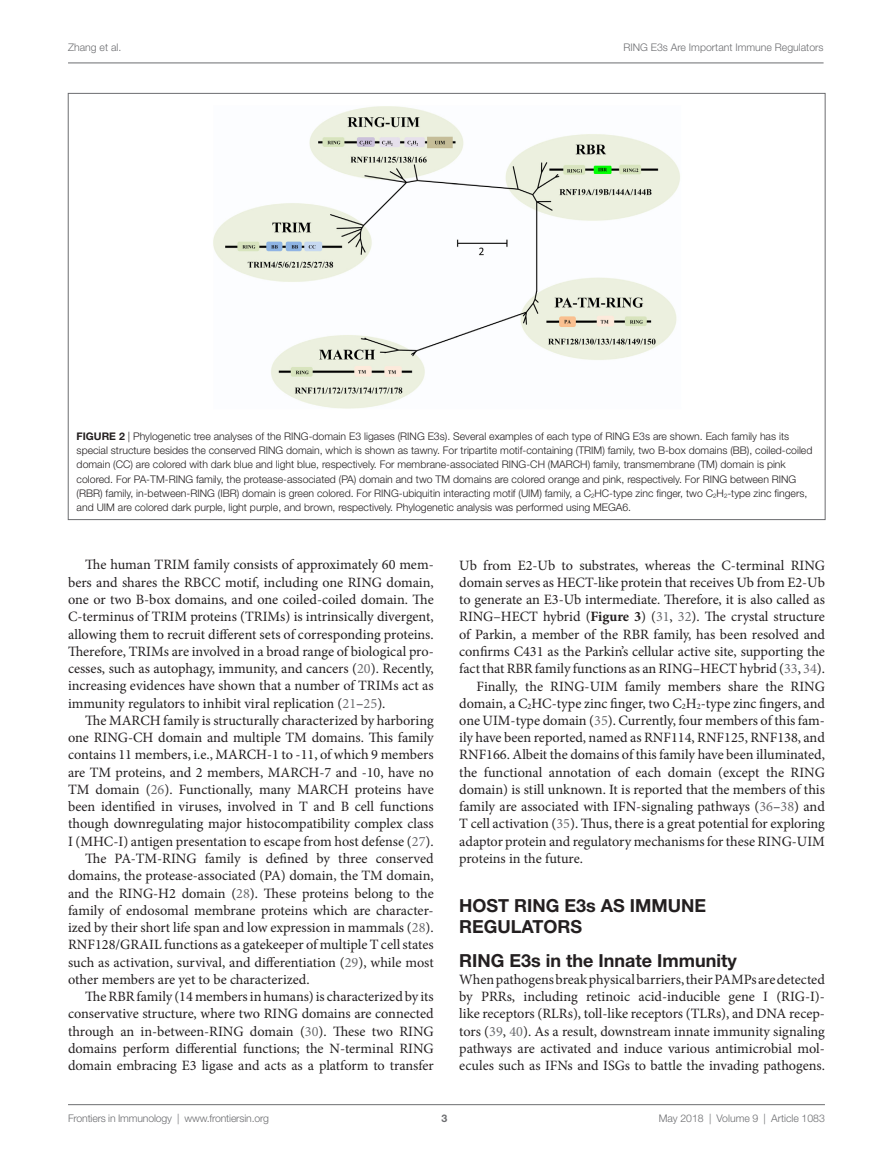
<style>
.page{position:relative;width:893px;height:1170px;background:#fff}
.page>*{position:absolute;margin:0;border:0;box-sizing:border-box;transform-origin:0 0}
.t1{font:700 18px/21px "Helvetica Neue LT Std";color:#231f20}
.t2{font:14.25px/17.2px "Minion Pro";letter-spacing:-.005em;color:#231f20;text-align:justify}
.t3{font:300 10.5px/14.2px "Helvetica Neue LT Std";color:#231f20}
.t4{font:300 10.5px "Helvetica Neue LT Std";color:#6c6d70}
.t5{font:700 10.5px "Helvetica Neue LT Std";color:#231f20}
.t6{font:700 10.5px "Helvetica Neue LT Std";color:#6c6d70}
.s1{font-weight:700}
.s2{color:#6c6d70}
</style>
<div class="page">
<img style="left:213px;top:106px;width:467px;height:303px">
<hr style="left:68px;top:1104px;width:757px;height:1px;background:#6c6d70">
<hr style="left:68px;top:63px;width:755px;height:1px;background:#6c6d70">
<p class="t4" style="left:68px;top:41px;width:55px">Zhang et al.</p>
<p class="t4" style="left:623px;top:41px;width:202px">RING E3s Are Important Immune Regulators</p>
<p class="t3" style="left:77px;top:429px;width:737px;text-indent:33px"><span class="s1">e 2</span> | Phylogenetic tree analyses of the RING-domain E3 ligases (RING E3s). Several examples of each type of RING E3s are shown. Each family has its special structure besides the conserved RING domain, which is shown as tawny. For tripartite motif-containing (TRIM) family, two B-box domains (BB), coiled-coiled domain (CC) are colored with dark blue and light blue, respectively. For membrane-associated RING-CH (MARCH) family, transmembrane (TM) domain is pink colored. For PA-TM-RING family, the protease-associated (PA) domain and two TM domains are colored orange and pink, respectively. For RING between RING (RBR) family, in-between-RING (IBR) domain is green colored. For RING-ubiquitin interacting motif (UIM) family, a C<sub>2</sub>HC-type zinc finger, two C<sub>2</sub>H<sub>2</sub>-type zinc fingers, and UIM are colored dark purple, light purple, and brown, respectively. Phylogenetic analysis was performed using MEGA6.</p>
<p class="t5" style="left:77px;top:429px;width:18px">Figur</p>
<p class="t2" style="left:68px;top:556px;width:367px;text-indent:17px">The human TRIM family consists of approximately 60 mem&shy;bers and shares the RBCC motif, including one RING domain, one or two B-box domains, and one coiled-coiled domain. The C-terminus of TRIM proteins (TRIMs) is intrinsically divergent, allowing them to recruit different sets of corresponding proteins.<br>Therefore, TRIMs are involved in a broad range of biological pro&shy;cesses, such as autophagy, immunity, and cancers (<span class="s2">20</span>). Recently, increasing evidences have shown that a number of TRIMs act as immunity regulators to inhibit viral replication (<span class="s2">21</span>–<span class="s2">25</span>).</p>
<p class="t2" style="left:85px;top:711px;width:350px">The MARCH family is structurally characterized by harboring</p>
<p class="t2" style="left:68px;top:729px;width:367px">one RING-CH domain and multiple TM domains. This family</p>
<p class="t2" style="left:68px;top:746px;width:367px">contains 11 members, i.e., MARCH-1 to -11, of which 9 members</p>
<p class="t2" style="left:68px;top:763px;width:367px">are TM proteins, and 2 members, MARCH-7 and -10, have no</p>
<p class="t2" style="left:68px;top:780px;width:367px">TM domain (<span class="s2">26</span>). Functionally, many MARCH proteins have</p>
<p class="t2" style="left:68px;top:798px;width:367px">been identified in viruses, involved in T and B cell functions</p>
<p class="t2" style="left:68px;top:815px;width:367px">though downregulating major histocompatibility complex class</p>
<p class="t2" style="left:68px;top:832px;width:367px">I (MHC-I) antigen presentation to escape from host defense (<span class="s2">27</span>).</p>
<p class="t2" style="left:85px;top:849px;width:350px">The PA-TM-RING family is defined by three conserved</p>
<p class="t2" style="left:68px;top:867px;width:367px">domains, the protease-associated (PA) domain, the TM domain,</p>
<p class="t2" style="left:68px;top:884px;width:367px">and the RING-H2 domain (<span class="s2">28</span>). These proteins belong to the</p>
<p class="t2" style="left:68px;top:901px;width:367px">family of endosomal membrane proteins which are character-</p>
<p class="t2" style="left:68px;top:918px;width:367px">ized by their short life span and low expression in mammals (<span class="s2">28</span>).</p>
<p class="t2" style="left:68px;top:936px;width:367px">RNF128/GRAIL functions as a gatekeeper of multiple T cell states</p>
<p class="t2" style="left:68px;top:953px;width:367px">such as activation, survival, and differentiation (<span class="s2">29</span>), while most</p>
<p class="t2" style="left:68px;top:970px;width:243px">other members are yet to be characterized.</p>
<p class="t2" style="left:85px;top:987px;width:350px">The RBR family (14 members in humans) is characterized by its</p>
<p class="t2" style="left:68px;top:1005px;width:367px">conservative structure, where two RING domains are connected</p>
<p class="t2" style="left:68px;top:1022px;width:367px">through an in-between-RING domain (<span class="s2">30</span>). These two RING</p>
<p class="t2" style="left:68px;top:1039px;width:367px">domains perform differential functions; the N-terminal RING</p>
<p class="t2" style="left:68px;top:1056px;width:367px">domain embracing E3 ligase and acts as a platform to transfer</p>
<p class="t2" style="left:459px;top:556px;width:367px">Ub from E2-Ub to substrates, whereas the C-terminal RING</p>
<p class="t2" style="left:459px;top:573px;width:367px">domain serves as HECT-like protein that receives Ub from E2-Ub</p>
<p class="t2" style="left:459px;top:591px;width:367px">to generate an E3-Ub intermediate. Therefore, it is also called as</p>
<p class="t2" style="left:459px;top:608px;width:367px">RING–HECT hybrid (<span class="s1">Figure 3</span>) (<span class="s2">31</span>, <span class="s2">32</span>). The crystal structure</p>
<p class="t2" style="left:459px;top:625px;width:367px">of Parkin, a member of the RBR family, has been resolved and</p>
<p class="t2" style="left:459px;top:642px;width:367px">confirms C431 as the Parkin’s cellular active site, supporting the</p>
<p class="t2" style="left:459px;top:660px;width:367px">fact that RBR family functions as an RING–HECT hybrid (<span class="s2">33</span>, <span class="s2">34</span>).</p>
<p class="t2" style="left:476px;top:677px;width:350px">Finally, the RING-UIM family members share the RING</p>
<p class="t2" style="left:459px;top:694px;width:367px">domain, a C<sub>2</sub>HC-type zinc finger, two C<sub>2</sub>H<sub>2</sub>-type zinc fingers, and</p>
<p class="t2" style="left:459px;top:711px;width:367px">one UIM-type domain (<span class="s2">35</span>). Currently, four members of this fam-</p>
<p class="t2" style="left:459px;top:729px;width:367px">ily have been reported, named as RNF114, RNF125, RNF138, and</p>
<p class="t2" style="left:459px;top:746px;width:367px">RNF166. Albeit the domains of this family have been illuminated,</p>
<p class="t2" style="left:459px;top:763px;width:367px">the functional annotation of each domain (except the RING</p>
<p class="t2" style="left:459px;top:780px;width:367px">domain) is still unknown. It is reported that the members of this</p>
<p class="t2" style="left:459px;top:798px;width:367px">family are associated with IFN-signaling pathways (<span class="s2">36</span>–<span class="s2">38</span>) and</p>
<p class="t2" style="left:459px;top:815px;width:367px">T cell activation (<span class="s2">35</span>). Thus, there is a great potential for exploring</p>
<p class="t2" style="left:459px;top:832px;width:367px">adaptor protein and regulatory mechanisms for these RING-UIM</p>
<p class="t2" style="left:459px;top:849px;width:125px">proteins in the future.</p>
<p class="t1" style="left:459px;top:894px;width:247px">HOST RING E3s AS IMMUNE<br>REGULATORS</p>
<p class="t1" style="left:459px;top:949px;width:279px">RING E3s in the Innate Immunity</p>
<p class="t2" style="left:459px;top:970px;width:367px">When pathogens break physical barriers, their PAMPs are detected by PRRs, including retinoic acid-inducible gene I (RIG-I)- like receptors (RLRs), toll-like receptors (TLRs), and DNA recep&shy;tors (<span class="s2">39</span>, <span class="s2">40</span>). As a result, downstream innate immunity signaling pathways are activated and induce various antimicrobial mol&shy;ecules such as IFNs and ISGs to battle the invading pathogens.</p>
<p class="t4" style="left:68px;top:1111px;width:203px">Frontiers in Immunology | www.frontiersin.org</p>
<p class="t4" style="left:659px;top:1111px;width:168px">May 2018 | Volume 9 | Article 1083</p>
<p class="t6" style="left:441px;top:1111px;width:7px">3</p>
</div>
